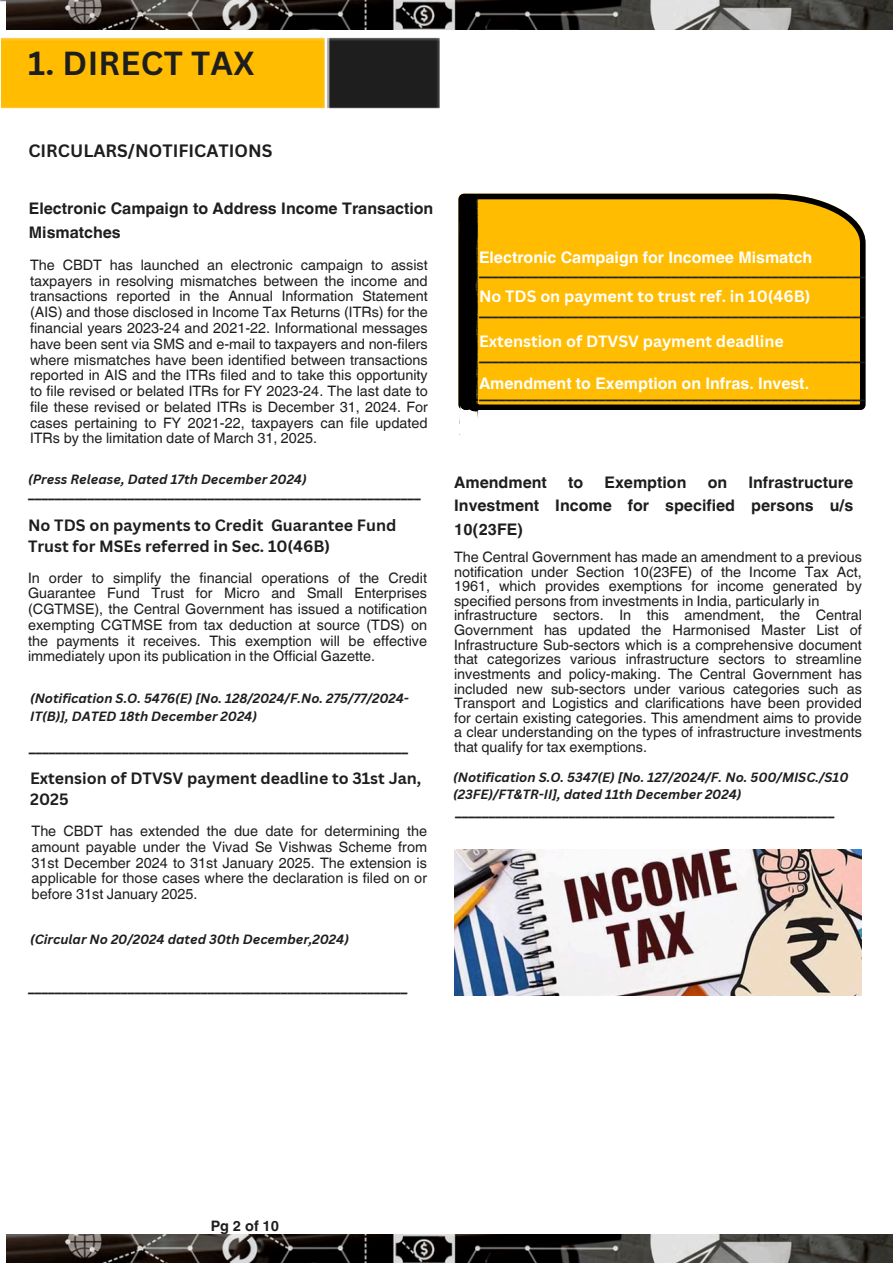
<style>
.page{position:relative;width:894px;height:1264px;background:#fff}
.page>*{position:absolute;margin:0;border:0;box-sizing:border-box;transform-origin:0 0}
.t1{font:700 32.4px "Canva Sans";letter-spacing:.01em;color:#1e1e1e}
.t2{font:700 17.4px "Canva Sans";color:#1e1e1e}
.t3{font:700 15.9px/23.7px "Helvetica World";color:#1e1e1e}
.t4{font:700 15.9px/21.3px "Canva Sans";color:#1e1e1e}
.t5{font:700 15.9px "Helvetica World";color:#fff}
.t6{font:700 15.9px "Canva Sans";color:#fff}
.t7{font:700 14.55px "Canva Sans";color:#1e1e1e}
.t8{font:14.4px/15.8px "Helvetica World";color:#1e1e1e;text-align:justify}
.t9{font:700 14.4px "Helvetica World";color:#1e1e1e}
.t10{font:italic 700 13.05px/18px "Canva Sans";color:#1e1e1e}
</style>
<div class="page">
<img style="left:1px;top:37px;width:438px;height:71px">
<img style="left:7px;top:1px;width:885px;height:28px">
<img style="left:7px;top:1234px;width:885px;height:28px">
<svg style="left:500px;top:194px;width:365px;height:216px;background:#efb103"></svg>
<img style="left:455px;top:849px;width:406px;height:146px">
<svg style="left:458px;top:194px;width:42px;height:241px;background:#93741d"></svg>
<p class="t1" style="left:28px;top:40px;width:228px">1. DIRECT TAX</p>
<p class="t2" style="left:28px;top:138px;width:245px">CIRCULARS/NOTIFICATIONS</p>
<h3 class="t3" style="left:29px;top:195px;width:406px">Electronic Campaign to Address Income Transaction<br>Mismatches</h3>
<h3 class="t8" style="left:30px;top:257px;width:399px">The CBDT has launched an electronic campaign to assist taxpayers in resolving mismatches between the income and transactions reported in the Annual Information Statement (AIS) and those disclosed in Income Tax Returns (ITRs) for the financial years 2023-24 and 2021-22. Informational messages have been sent via SMS and e-mail to taxpayers and non-filers where mismatches have been identified between transactions reported in AIS and the ITRs filed and to take this opportunity to file revised or belated ITRs for FY 2023-24. The last date to file these revised or belated ITRs is December 31, 2024. For cases pertaining to FY 2021-22, taxpayers can file updated ITRs by the limitation date of March 31, 2025.</h3>
<p class="t10" style="left:28px;top:469px;width:280px">(Press Release, Dated 17th December 2024)</p>
<h3 class="t7" style="left:28px;top:482px;width:394px">___________________________________________________________</h3>
<p class="t4" style="left:28px;top:514px;width:369px">No TDS on payments to Credit Guarantee Fund<br>Trust for MSEs referred in Sec. 10(46B)</p>
<h4 class="t8" style="left:28px;top:570px;width:400px">In order to simplify the financial operations of the Credit Guarantee Fund Trust for Micro and Small Enterprises (CGTMSE), the Central Government has issued a notification exempting CGTMSE from tax deduction at source (TDS) on the payments it receives. This exemption will be effective immediately upon its publication in the Official Gazette.</h4>
<p class="t10" style="left:30px;top:688px;width:380px">(Notification S.O. 5476(E) [No. 128/2024/F.No. 275/77/2024-<br>IT(B)], DATED 18th December 2024)</p>
<p class="t7" style="left:29px;top:736px;width:380px">_________________________________________________________</p>
<h4 class="t4" style="left:30px;top:767px;width:392px">Extension of DTVSV payment deadline to 31st Jan,<br>2025</h4>
<p class="t8" style="left:32px;top:823px;width:397px">The CBDT has extended the due date for determining the amount payable under the Vivad Se Vishwas Scheme from 31st December 2024 to 31st January 2025. The extension is applicable for those cases where the declaration is filed on or before 31st January 2025.</p>
<h4 class="t10" style="left:30px;top:930px;width:320px">(Circular No 20/2024 dated 30th December,2024)</h4>
<h3 class="t7" style="left:28px;top:976px;width:380px">_________________________________________________________</h3>
<p class="t7" style="left:494px;top:195px;width:274px;rotate:90deg">_________________________________________</p>
<p class="t5" style="left:479px;top:244px;width:335px">Electronic Campaign for Incomee Mismatch</p>
<h1 class="t6" style="left:479px;top:285px;width:333px">No TDS on payment to trust ref. in 10(46B)</h1>
<h2 class="t6" style="left:479px;top:330px;width:306px">Extenstion of DTVSV payment deadline</h2>
<h3 class="t5" style="left:479px;top:370px;width:331px">Amendment to Exemption on Infras. Invest.</h3>
<h3 class="t7" style="left:479px;top:261px;width:387px">__________________________________________________________</h3>
<p class="t7" style="left:479px;top:301px;width:387px">__________________________________________________________</p>
<h3 class="t7" style="left:479px;top:345px;width:387px">__________________________________________________________</h3>
<h3 class="t7" style="left:479px;top:384px;width:387px">__________________________________________________________</h3>
<p class="t3" style="left:454px;top:468px;width:400px;text-align:justify;text-indent:294px">Infrastructure Investment Income for specified persons u/s 10(23FE)</p>
<p class="t3" style="left:454px;top:468px;width:94px">Amendment</p>
<p class="t3" style="left:568px;top:468px;width:17px">to</p>
<p class="t3" style="left:604px;top:468px;width:83px">Exemption</p>
<p class="t3" style="left:707px;top:468px;width:21px">on</p>
<p class="t8" style="left:454px;top:549px;width:409px;line-height:14.7px">The Central Government has made an amendment to a previous notification under Section 10(23FE) of the Income Tax Act, 1961, which provides exemptions for income generated by specified persons from investments in India, particularly in</p>
<p class="t8" style="left:454px;top:608px;width:409px;line-height:14.7px">infrastructure sectors. In this amendment, the Central Government has updated the Harmonised Master List of Infrastructure Sub-sectors which is a comprehensive document that categorizes various infrastructure sectors to streamline investments and policy-making. The Central Government has included new sub-sectors under various categories such as Transport and Logistics and clarifications have been provided for certain existing categories. This amendment aims to provide a clear understanding on the types of infrastructure investments that qualify for tax exemptions.</p>
<p class="t10" style="left:453px;top:767px;width:396px;line-height:17.4px">(Notification S.O. 5347(E) [No. 127/2024/F. No. 500/MISC./S10 (23FE)/FT&amp;TR-II], dated 11th December 2024)</p>
<p class="t7" style="left:455px;top:800px;width:380px">_________________________________________________________</p>
<p class="t9" style="left:211px;top:1214px;width:70px">Pg 2 of 10</p>
</div>
